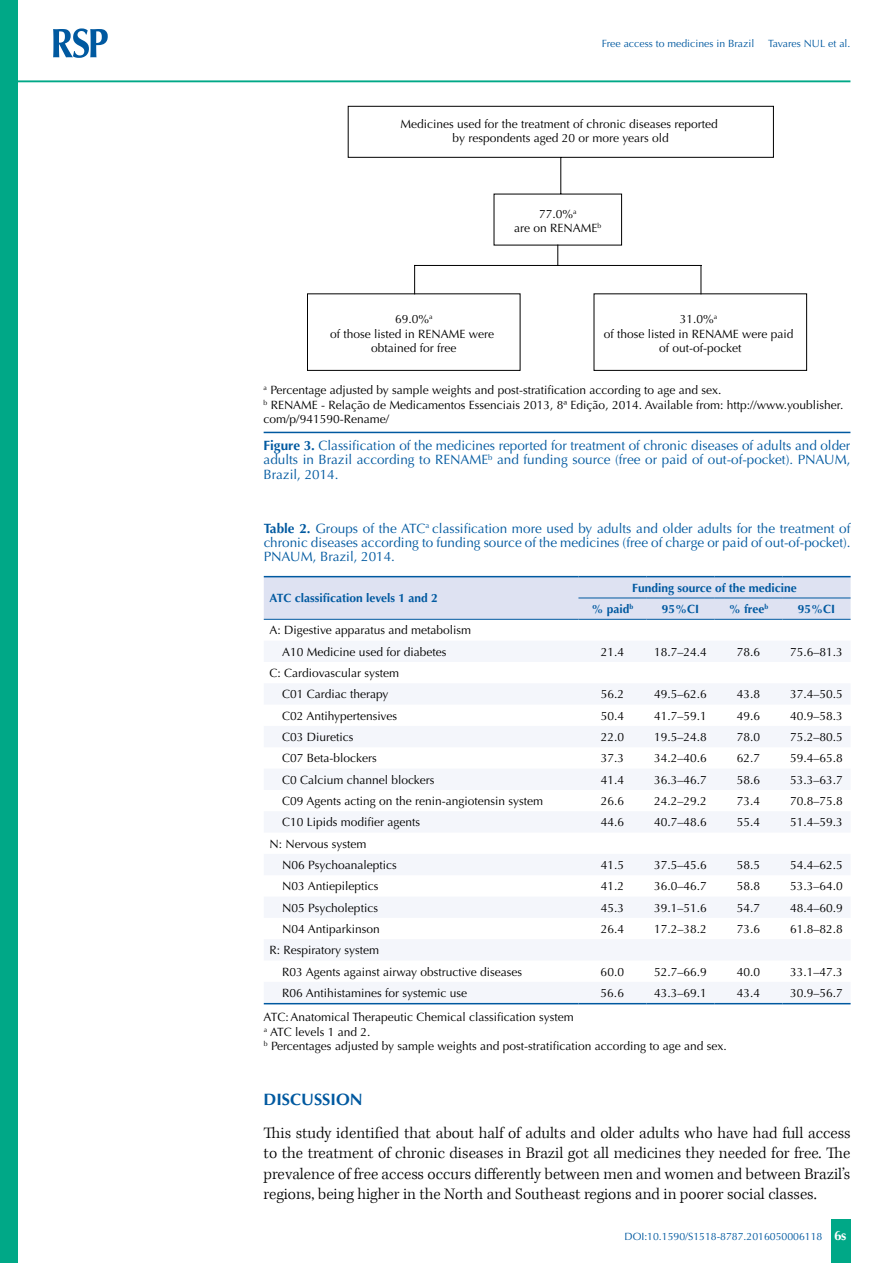
<style>
.page{position:relative;width:893px;height:1263px;background:#fff}
.page>*{position:absolute;margin:0;border:0;box-sizing:border-box;transform-origin:0 0}
.t1{font:300 16.5px/20.4px "Kepler Std";color:#000;text-align:justify}
.t2{font:700 16.5px "Optima";color:#0059a0}
.t3{font:13.5px/14.2px "Optima";color:#0059a0;text-align:justify}
.t4{font:700 13.5px "Optima";color:#fff}
.t5{font:12px/14.4px "Optima";color:#000}
.t6{font:700 12px/21.3px "Optima";color:#0059a0}
.t7{font:10.5px "Optima";color:#0059a0}
.s1{font-weight:700}
</style>
<div class="page">
<div style="left:831px;top:1220px;width:20px;height:43px;background:#00a887"></div>
<div style="left:0;top:0;width:18px;height:1263px;background:#00a887"></div>
<svg style="left:53px;top:28px;width:55px;height:30px"></svg>
<hr style="left:18px;top:80px;width:832px;height:2px;background:#00a887">
<div style="left:264px;top:577px;width:587px;height:42px;background:#dee2f2"></div>
<svg style="left:264px;top:641px;width:587px;height:362px;fill:#f4f6fb"></svg>
<hr style="left:578px;top:598px;width:68px;height:1px;background:#0059a0">
<hr style="left:646px;top:598px;width:68px;height:1px;background:#0059a0">
<hr style="left:714px;top:598px;width:69px;height:1px;background:#0059a0">
<hr style="left:783px;top:598px;width:68px;height:1px;background:#0059a0">
<hr style="left:264px;top:576px;width:314px;height:1px;background:#0059a0">
<hr style="left:578px;top:576px;width:68px;height:1px;background:#0059a0">
<hr style="left:646px;top:576px;width:68px;height:1px;background:#0059a0">
<hr style="left:714px;top:576px;width:69px;height:1px;background:#0059a0">
<hr style="left:783px;top:576px;width:68px;height:1px;background:#0059a0">
<hr style="left:264px;top:619px;width:314px;height:1px;background:#0059a0">
<hr style="left:578px;top:619px;width:68px;height:1px;background:#0059a0">
<hr style="left:646px;top:619px;width:68px;height:1px;background:#0059a0">
<hr style="left:714px;top:619px;width:69px;height:1px;background:#0059a0">
<hr style="left:783px;top:619px;width:68px;height:1px;background:#0059a0">
<hr style="left:264px;top:1003px;width:314px;height:1px;background:#0059a0">
<hr style="left:578px;top:1003px;width:68px;height:1px;background:#0059a0">
<hr style="left:646px;top:1003px;width:68px;height:1px;background:#0059a0">
<hr style="left:714px;top:1003px;width:69px;height:1px;background:#0059a0">
<hr style="left:783px;top:1003px;width:68px;height:1px;background:#0059a0">
<svg style="left:307px;top:106px;width:500px;height:265px"></svg>
<svg style="left:557px;top:245px;width:1px;height:20px"></svg>
<hr style="left:415px;top:265px;width:286px;height:1px;background:#000">
<svg style="left:414px;top:265px;width:1px;height:29px"></svg>
<svg style="left:701px;top:265px;width:1px;height:29px"></svg>
<hr style="left:264px;top:432px;width:586px;height:1px;background:#0059a0">
<p class="t7" style="left:602px;top:37px;width:154px">Free access to medicines in Brazil</p>
<p class="t7" style="left:768px;top:37px;width:84px">Tavares NUL et al.</p>
<p class="t5" style="left:400px;top:117px;width:319px;text-align:center">Medicines used for the treatment of chronic diseases reported by respondents aged 20 or more years old</p>
<p class="t5" style="left:514px;top:207px;width:89px;text-align:center">77.0%<sup>a<br></sup>are on RENAME<sup>b</sup></p>
<p class="t5" style="left:330px;top:312px;width:165px;text-align:center">69.0%<sup>a<br></sup>of those listed in RENAME were obtained for free</p>
<p class="t5" style="left:604px;top:312px;width:191px;text-align:center">31.0%<sup>a<br></sup>of those listed in RENAME were paid of out-of-pocket</p>
<p class="t5" style="left:264px;top:383px;width:581px"><sup>a</sup> Percentage adjusted by sample weights and post-stratification according to age and sex.<br><sup>b</sup> RENAME - Relação de Medicamentos Essenciais 2013, 8ª Edição, 2014. Available from: http://www.youblisher. com/p/941590-Rename/</p>
<p class="t3" style="left:264px;top:439px;width:588px"><span class="s1">Figure 3.</span> Classification of the medicines reported for treatment of chronic diseases of adults and older adults in Brazil according to RENAME<sup>b</sup> and funding source (free or paid of out-of-pocket). PNAUM, Brazil, 2014.</p>
<p class="t3" style="left:264px;top:521px;width:588px"><span class="s1">Table 2.</span> Groups of the ATC<sup>a</sup> classification more used by adults and older adults for the treatment of chronic diseases according to funding source of the medicines (free of charge or paid of out-of-pocket).<br>PNAUM, Brazil, 2014.</p>
<p class="t6" style="left:270px;top:588px;width:170px">ATC classification levels 1 and 2</p>
<p class="t6" style="left:591px;top:577px;width:207px;text-indent:41px">Funding source of the medicine % paid<sup>b</sup></p>
<p class="t6" style="left:662px;top:598px;width:39px">95%CI</p>
<p class="t6" style="left:729px;top:598px;width:41px">% free<sup>b</sup></p>
<p class="t6" style="left:798px;top:598px;width:39px">95%CI</p>
<p class="t5" style="left:282px;top:620px;width:190px;line-height:21.3px;text-indent:-13px">A: Digestive apparatus and metabolism<br>A10 Medicine used for diabetes</p>
<p class="t5" style="left:269px;top:662px;width:131px;line-height:21.3px;text-align:center">C: Cardiovascular system<br>C01 Cardiac therapy</p>
<p class="t5" style="left:601px;top:645px;width:25px">21.4</p>
<p class="t5" style="left:654px;top:645px;width:54px">18.7–24.4</p>
<p class="t5" style="left:737px;top:645px;width:25px">78.6</p>
<p class="t5" style="left:790px;top:645px;width:54px">75.6–81.3</p>
<p class="t5" style="left:601px;top:687px;width:25px">56.2</p>
<p class="t5" style="left:654px;top:687px;width:54px">49.5–62.6</p>
<p class="t5" style="left:737px;top:687px;width:25px">43.8</p>
<p class="t5" style="left:790px;top:687px;width:54px">37.4–50.5</p>
<p class="t5" style="left:282px;top:708px;width:116px">C02 Antihypertensives</p>
<p class="t5" style="left:601px;top:708px;width:25px">50.4</p>
<p class="t5" style="left:654px;top:708px;width:54px">41.7–59.1</p>
<p class="t5" style="left:737px;top:708px;width:25px">49.6</p>
<p class="t5" style="left:790px;top:708px;width:54px">40.9–58.3</p>
<p class="t5" style="left:282px;top:730px;width:73px">C03 Diuretics</p>
<p class="t5" style="left:601px;top:730px;width:25px">22.0</p>
<p class="t5" style="left:654px;top:730px;width:54px">19.5–24.8</p>
<p class="t5" style="left:737px;top:730px;width:25px">78.0</p>
<p class="t5" style="left:790px;top:730px;width:54px">75.2–80.5</p>
<p class="t5" style="left:282px;top:751px;width:96px">C07 Beta-blockers</p>
<p class="t5" style="left:601px;top:751px;width:25px">37.3</p>
<p class="t5" style="left:654px;top:751px;width:54px">34.2–40.6</p>
<p class="t5" style="left:737px;top:751px;width:25px">62.7</p>
<p class="t5" style="left:790px;top:751px;width:54px">59.4–65.8</p>
<p class="t5" style="left:282px;top:772px;width:154px">C0 Calcium channel blockers</p>
<p class="t5" style="left:601px;top:772px;width:25px">41.4</p>
<p class="t5" style="left:654px;top:772px;width:54px">36.3–46.7</p>
<p class="t5" style="left:737px;top:772px;width:25px">58.6</p>
<p class="t5" style="left:790px;top:772px;width:54px">53.3–63.7</p>
<p class="t5" style="left:282px;top:794px;width:262px">C09 Agents acting on the renin-angiotensin system</p>
<p class="t5" style="left:601px;top:794px;width:25px">26.6</p>
<p class="t5" style="left:654px;top:794px;width:54px">24.2–29.2</p>
<p class="t5" style="left:737px;top:794px;width:25px">73.4</p>
<p class="t5" style="left:790px;top:794px;width:54px">70.8–75.8</p>
<p class="t5" style="left:282px;top:815px;width:140px">C10 Lipids modifier agents</p>
<p class="t5" style="left:601px;top:815px;width:25px">44.6</p>
<p class="t5" style="left:654px;top:815px;width:54px">40.7–48.6</p>
<p class="t5" style="left:737px;top:815px;width:25px">55.4</p>
<p class="t5" style="left:790px;top:815px;width:54px">51.4–59.3</p>
<p class="t5" style="left:282px;top:833px;width:116px;line-height:21.3px;text-indent:-13px">N: Nervous system<br>N06 Psychoanaleptics</p>
<p class="t5" style="left:601px;top:858px;width:25px">41.5</p>
<p class="t5" style="left:654px;top:858px;width:54px">37.5–45.6</p>
<p class="t5" style="left:737px;top:858px;width:25px">58.5</p>
<p class="t5" style="left:790px;top:858px;width:54px">54.4–62.5</p>
<p class="t5" style="left:282px;top:879px;width:98px">N03 Antiepileptics</p>
<p class="t5" style="left:601px;top:879px;width:25px">41.2</p>
<p class="t5" style="left:654px;top:879px;width:54px">36.0–46.7</p>
<p class="t5" style="left:737px;top:879px;width:25px">58.8</p>
<p class="t5" style="left:790px;top:879px;width:54px">53.3–64.0</p>
<p class="t5" style="left:282px;top:900px;width:97px">N05 Psycholeptics</p>
<p class="t5" style="left:601px;top:900px;width:25px">45.3</p>
<p class="t5" style="left:654px;top:900px;width:54px">39.1–51.6</p>
<p class="t5" style="left:737px;top:900px;width:25px">54.7</p>
<p class="t5" style="left:790px;top:900px;width:54px">48.4–60.9</p>
<p class="t5" style="left:282px;top:922px;width:99px">N04 Antiparkinson</p>
<p class="t5" style="left:601px;top:922px;width:25px">26.4</p>
<p class="t5" style="left:654px;top:922px;width:54px">17.2–38.2</p>
<p class="t5" style="left:737px;top:922px;width:25px">73.6</p>
<p class="t5" style="left:790px;top:922px;width:54px">61.8–82.8</p>
<p class="t5" style="left:282px;top:940px;width:242px;line-height:21.3px;text-indent:-13px">R: Respiratory system<br>R03 Agents against airway obstructive diseases</p>
<p class="t5" style="left:601px;top:964px;width:25px">60.0</p>
<p class="t5" style="left:654px;top:964px;width:54px">52.7–66.9</p>
<p class="t5" style="left:737px;top:964px;width:25px">40.0</p>
<p class="t5" style="left:790px;top:964px;width:54px">33.1–47.3</p>
<p class="t5" style="left:282px;top:986px;width:186px">R06 Antihistamines for systemic use</p>
<p class="t5" style="left:601px;top:986px;width:25px">56.6</p>
<p class="t5" style="left:654px;top:986px;width:54px">43.3–69.1</p>
<p class="t5" style="left:737px;top:986px;width:25px">43.4</p>
<p class="t5" style="left:790px;top:986px;width:54px">30.9–56.7</p>
<p class="t5" style="left:264px;top:1010px;width:465px">ATC:Anatomical Therapeutic Chemical classification system<br><sup>a</sup> ATC levels 1 and 2.<br><sup>b</sup> Percentages adjusted by sample weights and post-stratification according to age and sex.</p>
<h1 class="t2" style="left:264px;top:1090px;width:100px">DISCUSSION</h1>
<p class="t1" style="left:264px;top:1123px;width:588px">This study identified that about half of adults and older adults who have had full access to the treatment of chronic diseases in Brazil got all medicines they needed for free. The prevalence of free access occurs differently between men and women and between Brazil’s regions, being higher in the North and Southeast regions and in poorer social classes.</p>
<p class="t7" style="left:624px;top:1230px;width:199px">DOI:10.1590/S1518-8787.2016050006118</p>
<p class="t4" style="left:834px;top:1227px;width:14px">6s</p>
</div>
